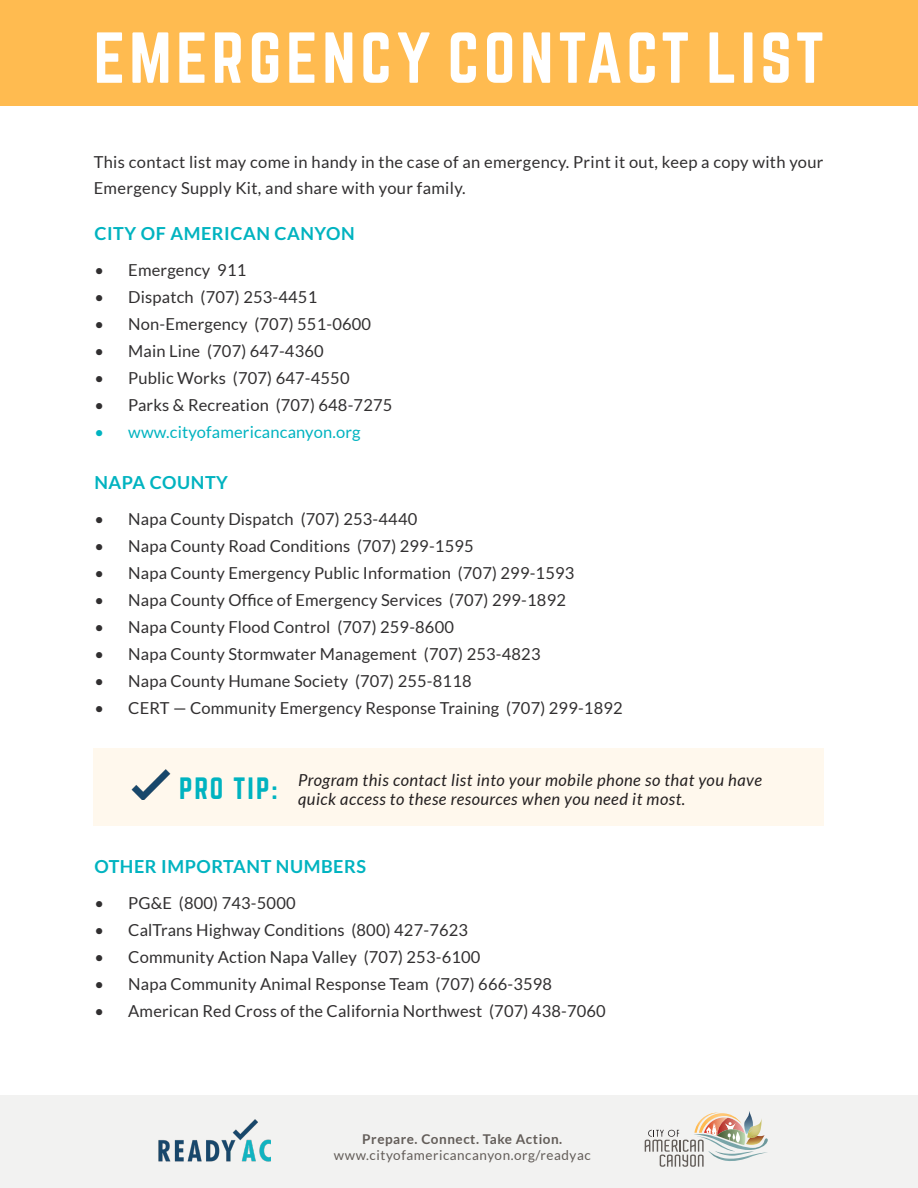
<style>
.page{position:relative;width:918px;height:1188px;background:#fff}
.page>*{position:absolute;margin:0;border:0;box-sizing:border-box;transform-origin:0 0}
.t1{font:63px "Norwester";letter-spacing:.075em;color:#fff}
.t2{font:27px "Norwester";letter-spacing:.07em;color:#00b3c0}
.t3{font:700 18px "Lato";letter-spacing:.03em;color:#00b3c0}
.t4{font:16.5px/25.5px "Lato";letter-spacing:.01em;color:#312f30}
.t5{font:italic 16.5px/19.5px "Lato";letter-spacing:.03em;color:#231f20}
.t6{font:16.5px "Lato";letter-spacing:.01em;color:#00b3c0}
.t7{font:13.5px "Lato";letter-spacing:.04em;color:#635d59}
.t8{font:700 13.5px "Lato";letter-spacing:.04em;color:#635d59}
</style>
<div class="page">
<div style="left:0;top:1095px;width:918px;height:93px;background:#f2f2f1"></div>
<div style="left:0;top:0;width:918px;height:105px;background:#ffbb50"></div>
<img style="left:158px;top:1119px;width:113px;height:43px">
<svg style="left:645px;top:1111px;width:123px;height:56px"></svg>
<div style="left:94px;top:748px;width:730px;height:78px;background:#fff8ed"></div>
<img style="left:131px;top:769px;width:40px;height:31px">
<p class="t1" style="left:94px;top:28px;width:732px">EMERGENCY CONTACT LIST</p>
<p class="t4" style="left:94px;top:150px;width:731px">This contact list may come in handy in the case of an emergency. Print it out, keep a copy with your<br>Emergency Supply Kit, and share with your family.</p>
<p class="t3" style="left:94px;top:223px;width:262px">CITY OF AMERICAN CANYON</p>
<p class="t4" style="left:94px;top:257px;width:153px">• Emergency 911</p>
<p class="t4" style="left:94px;top:284px;width:224px">• Dispatch (707) 253-4451</p>
<p class="t4" style="left:94px;top:311px;width:278px">• Non-Emergency (707) 551-0600</p>
<p class="t4" style="left:94px;top:338px;width:231px">• Main Line (707) 647-4360</p>
<p class="t4" style="left:94px;top:365px;width:257px">• Public Works (707) 647-4550</p>
<p class="t4" style="left:94px;top:392px;width:299px">• Parks &amp; Recreation (707) 648-7275</p>
<p class="t6" style="left:94px;top:422px;width:268px">• www.cityofamericancanyon.org</p>
<p class="t3" style="left:94px;top:472px;width:135px">NAPA COUNTY</p>
<p class="t4" style="left:94px;top:506px;width:324px">• Napa County Dispatch (707) 253-4440</p>
<p class="t4" style="left:94px;top:533px;width:381px">• Napa County Road Conditions (707) 299-1595</p>
<p class="t4" style="left:94px;top:560px;width:481px">• Napa County Emergency Public Information (707) 299-1593</p>
<p class="t4" style="left:94px;top:587px;width:473px">• Napa County Office of Emergency Services (707) 299-1892</p>
<p class="t4" style="left:94px;top:614px;width:361px">• Napa County Flood Control (707) 259-8600</p>
<p class="t4" style="left:94px;top:641px;width:448px">• Napa County Stormwater Management (707) 253-4823</p>
<p class="t4" style="left:94px;top:668px;width:379px">• Napa County Humane Society (707) 255-8118</p>
<p class="t4" style="left:94px;top:695px;width:530px">• CERT — Community Emergency Response Training (707) 299-1892</p>
<p class="t2" style="left:179px;top:775px;width:100px">PRO TIP:</p>
<p class="t5" style="left:298px;top:771px;width:466px">Program this contact list into your mobile phone so that you have quick access to these resources when you need it most.</p>
<p class="t3" style="left:94px;top:856px;width:273px">OTHER IMPORTANT NUMBERS</p>
<p class="t4" style="left:94px;top:890px;width:203px">• PG&amp;E (800) 743-5000</p>
<p class="t4" style="left:94px;top:917px;width:375px">• CalTrans Highway Conditions (800) 427-7623</p>
<p class="t4" style="left:94px;top:944px;width:387px">• Community Action Napa Valley (707) 253-6100</p>
<p class="t4" style="left:94px;top:971px;width:459px">• Napa Community Animal Response Team (707) 666-3598</p>
<p class="t4" style="left:94px;top:998px;width:513px">• American Red Cross of the California Northwest (707) 438-7060</p>
<p class="t8" style="left:362px;top:1131px;width:202px">Prepare. Connect. Take Action.</p>
<p class="t7" style="left:334px;top:1148px;width:258px">www.cityofamericancanyon.org/readyac</p>
</div>
